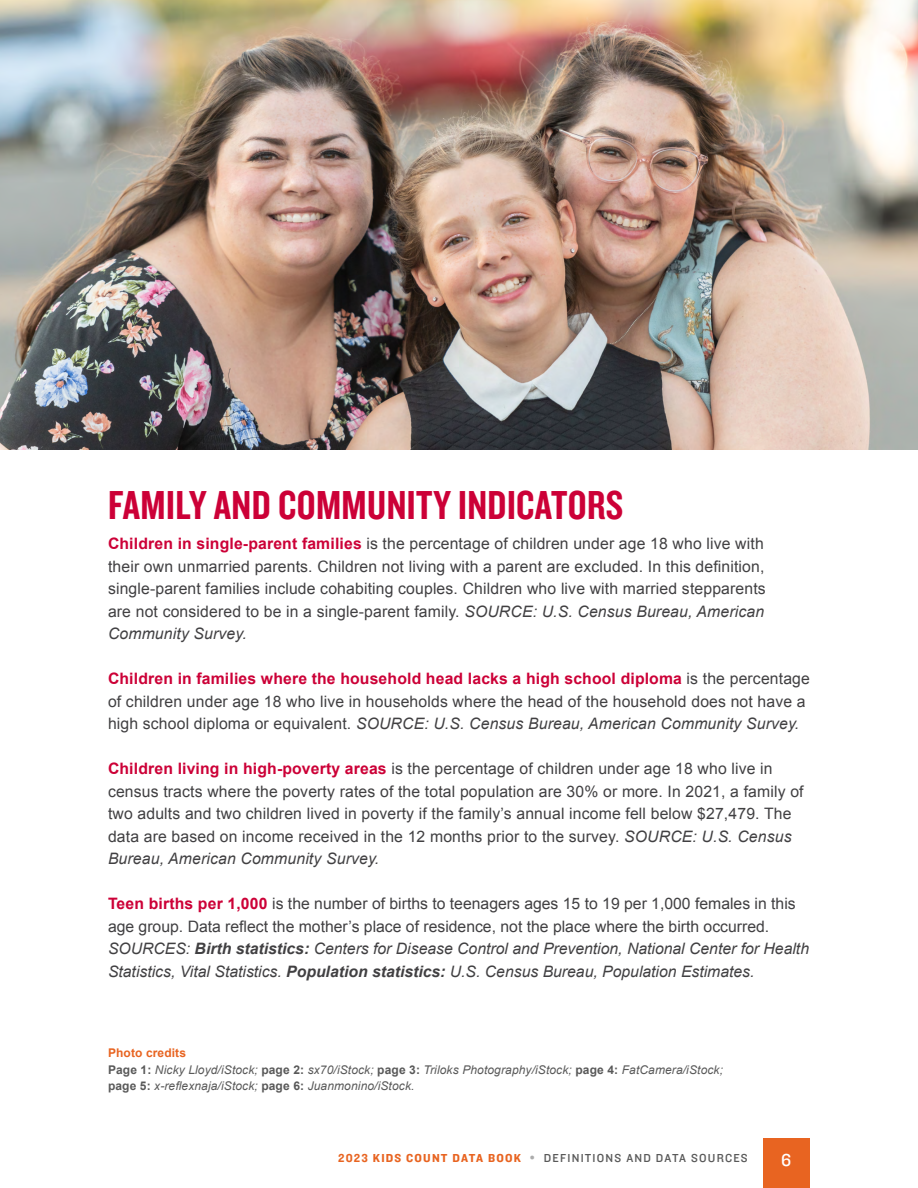
<style>
.page{position:relative;width:918px;height:1188px;background:#fff}
.page>*{position:absolute;margin:0;border:0;box-sizing:border-box;transform-origin:0 0}
.t1{font:42px "Knockout 49 Liteweight";letter-spacing:.01em;color:#cc0037}
.t2{font:18px "Knockout 31 Junior Middlewt";color:#fff}
.Body_Copy{font:15.75px/22.5px "Arial";letter-spacing:.01em;color:#414042}
.AECF_-_Caption_Photo{font:italic 12px/16.5px "Arial";letter-spacing:.01em;color:#595959}
.t3{font:12px "Knockout 31 Junior Middlewt";letter-spacing:.1em;color:#595959}
.AECF_-_Caption_Photo-2{font:700 12px "Arial";letter-spacing:.01em;color:#e86421}
.s1{font-weight:700;color:#cc0037}
.s2{font-style:italic}
.s3{font-weight:700;font-style:italic}
.s4{font-weight:700;font-style:normal}
.s5{font-family:"Knockout 51 Middleweight";color:#e86421}
.s6{font-size:13.5px;color:#acacac}
</style>
<div class="page">
<div style="left:763px;top:1138px;width:46px;height:50px;background:#e86421"></div>
<img style="left:0;top:0;width:918px;height:450px">
<h4 class="t1" style="left:108px;top:479px;width:517px">FAMILY AND COMMUNITY INDICATORS</h4>
<p class="Body_Copy" style="left:108px;top:533px;width:659px"><span class="s1">Children in single-parent families</span> is the percentage of children under age 18 who live with their own unmarried parents. Children not living with a parent are excluded. In this definition, single-parent families include cohabiting couples. Children who live with married stepparents are not considered to be in a single-parent family. <span class="s2">SOURCE: U.S. Census Bureau, American Community Survey.</span></p>
<p class="Body_Copy" style="left:108px;top:668px;width:703px"><span class="s1">Children in families where the household head lacks a high school diploma</span> is the percentage of children under age 18 who live in households where the head of the household does not have a high school diploma or equivalent. <span class="s2">SOURCE: U.S. Census Bureau, American Community Survey.</span></p>
<p class="Body_Copy" style="left:108px;top:758px;width:697px"><span class="s1">Children living in high-poverty areas</span> is the percentage of children under age 18 who live in census tracts where the poverty rates of the total population are 30% or more. In 2021, a family of two adults and two children lived in poverty if the family’s annual income fell below $27,479. The data are based on income received in the 12 months prior to the survey. <span class="s2">SOURCE: U.S. Census Bureau, American Community Survey.</span></p>
<p class="Body_Copy" style="left:108px;top:893px;width:703px"><span class="s1">Teen births per 1,000</span> is the number of births to teenagers ages 15 to 19 per 1,000 females in this age group. Data reflect the mother’s place of residence, not the place where the birth occurred.<br><span class="s2">SOURCES:</span> <span class="s3">Birth statistics:</span> <span class="s2">Centers for Disease Control and Prevention, National Center for Health Statistics, Vital Statistics.</span> <span class="s3">Population statistics:</span> <span class="s2">U.S. Census Bureau, Population Estimates.</span></p>
<p class="AECF_-_Caption_Photo-2" style="left:108px;top:1045px;width:80px">Photo credits</p>
<p class="AECF_-_Caption_Photo" style="left:108px;top:1061px;width:617px"><span class="s4">Page 1:</span> Nicky Lloyd/iStock; <span class="s4">page 2:</span> sx70/iStock; <span class="s4">page 3:</span> Triloks Photography/iStock; <span class="s4">page 4:</span> FatCamera/iStock; <span class="s4">page 5:</span> x-reflexnaja/iStock; <span class="s4">page 6:</span> Juanmonino/iStock.</p>
<p class="t3" style="left:338px;top:1150px;width:411px"><span class="s5">2023 KIDS COUNT DATA BOOK</span> <span class="s6">•</span> DEFINITIONS AND DATA SOURCES</p>
<p class="t2" style="left:781px;top:1147px;width:12px">6</p>
</div>
